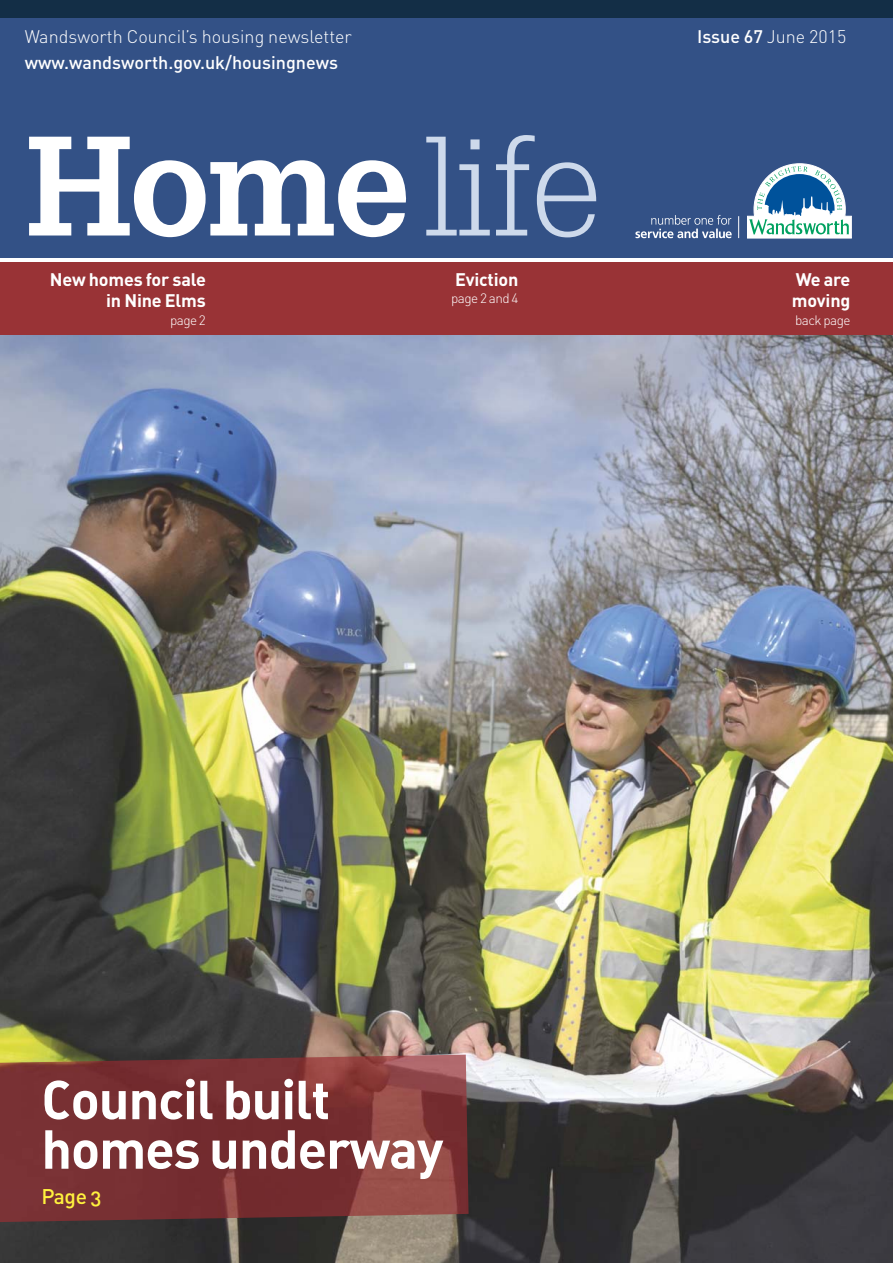
<style>
.page{position:relative;width:893px;height:1263px;background:#fff}
.page>*{position:absolute;margin:0;border:0;box-sizing:border-box;transform-origin:0 0}
.t1{font:700 138px "Glypha LT";color:#fff}
.t2{font:54px/49.5px "DIN Bold Alternate";letter-spacing:-.02em;color:#fff}
.t3{font:21px "DIN Medium Alternate";color:#fff23e}
.t4{font:300 18px "DIN";color:#fff}
.t5{font:700 18px/21.6px "DIN";letter-spacing:-.01em;color:#fff;text-align:right}
.t6{font:500 18px "DIN";color:#fff}
.t7{font:300 13.5px "DIN";letter-spacing:-.04em;color:#fff}
.s1{font-weight:500}
.s2{font-weight:300;color:#cdd9eb}
</style>
<div class="page">
<img style="left:0;top:335px;width:893px;height:928px">
<div style="left:0;top:0;width:893px;height:28px;background:#132e46"></div>
<div style="left:0;top:19px;width:893px;height:239px;background:#335186"></div>
<svg style="left:635px;top:215px;width:97px;height:23px"></svg>
<svg style="left:747px;top:164px;width:104px;height:74px"></svg>
<svg style="left:738px;top:216px;width:1px;height:22px"></svg>
<div style="left:0;top:262px;width:893px;height:73px;background:#993336"></div>
<img style="left:0;top:1054px;width:469px;height:168px">
<p class="t4" style="left:25px;top:30px;width:328px">Wandsworth Council’s housing newsletter</p>
<p class="t4" style="left:697px;top:30px;width:151px"><span class="s1">Issue 67</span> June 2015</p>
<p class="t6" style="left:25px;top:56px;width:315px">www.wandsworth.gov.uk/housingnews</p>
<h1 class="t1" style="left:26px;top:136px;width:576px">Home<span class="s2">life</span></h1>
<p class="t5" style="left:455px;top:270px;width:65px">Eviction</p>
<p class="t7" style="left:451px;top:293px;width:69px">page 2 and 4</p>
<p class="t5" style="left:50px;top:270px;width:157px">New homes for sale in Nine Elms</p>
<p class="t7" style="left:170px;top:315px;width:37px">page 2</p>
<p class="t5" style="left:792px;top:270px;width:60px;text-align:left">We are moving</p>
<p class="t7" style="left:795px;top:315px;width:57px">back page</p>
<h2 class="t2" style="left:41px;top:1080px;width:404px">Council built homes underway</h2>
<p class="t3" style="left:41px;top:1189px;width:62px">Page 3</p>
</div>
